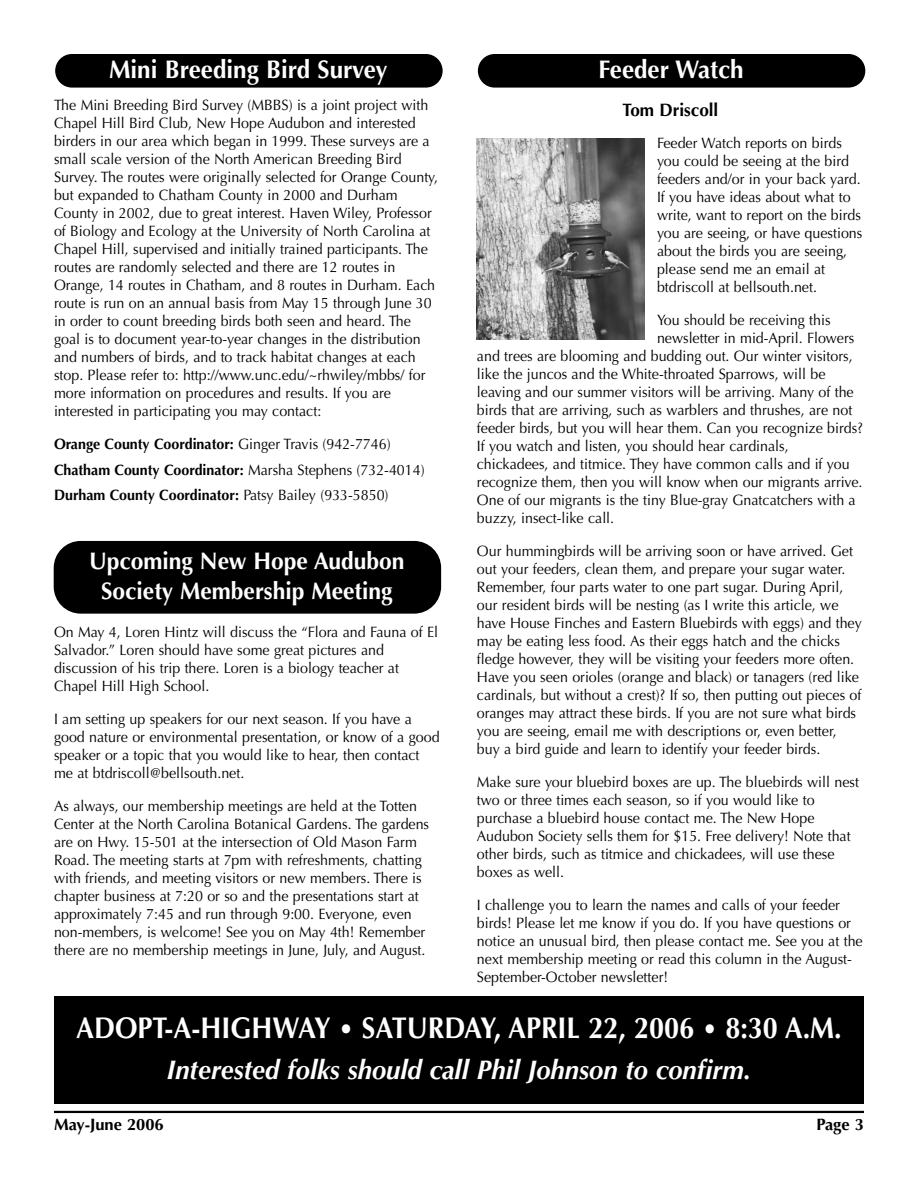
<style>
.page{position:relative;width:918px;height:1188px;background:#fff}
.page>*{position:absolute;margin:0;border:0;box-sizing:border-box;transform-origin:0 0}
.t1{font:700 30px "Optima";color:#fff;scale:.9 1}
.t2{font:italic 700 27px "Optima";color:#fff;scale:.95 1}
.t3{font:700 25.5px "Optima";color:#fff;scale:.95 1}
.t4{font:700 24px/30px "Optima";color:#fff;text-align:center;scale:.95 1}
.t5{font:700 18px "Optima";color:#000;scale:.95 1}
.t6{font:700 16.5px "Optima";color:#000}
.t7{font:15px/18px "Optima";color:#000;scale:.95 1}
.t8{font:700 15px/25.5px "Optima";color:#000;scale:.95 1}
.s1{font-weight:400}
.s2{font-size:27px}
</style>
<div class="page">
<hr style="left:54px;top:1111px;width:810px;height:2px;background:#000">
<div style="left:55px;top:54px;width:388px;height:34px;background:#000;border-radius:17px"></div>
<div style="left:478px;top:54px;width:387px;height:34px;background:#000;border-radius:17px"></div>
<div style="left:54px;top:541px;width:387px;height:73px;background:#000;border-radius:27px"></div>
<img style="left:477px;top:138px;width:168px;height:202px">
<div style="left:54px;top:996px;width:810px;height:108px;background:#000"></div>
<h3 class="t3" style="left:109px;top:59px;width:295px">Mini Breeding Bird Survey</h3>
<h3 class="t3" style="left:598px;top:59px;width:154px">Feeder Watch</h3>
<p class="t7" style="left:54px;top:98px;width:406px">The Mini Breeding Bird Survey (MBBS) is a joint project with Chapel Hill Bird Club, New Hope Audubon and interested birders in our area which began in 1999. These surveys are a small scale version of the North American Breeding Bird Survey. The routes were originally selected for Orange County, but expanded to Chatham County in 2000 and Durham County in 2002, due to great interest. Haven Wiley, Professor of Biology and Ecology at the University of North Carolina at Chapel Hill, supervised and initially trained participants. The routes are randomly selected and there are 12 routes in Orange, 14 routes in Chatham, and 8 routes in Durham. Each route is run on an annual basis from May 15 through June 30 in order to count breeding birds both seen and heard. The goal is to document year-to-year changes in the distribution and numbers of birds, and to track habitat changes at each stop. Please refer to: http://www.unc.edu/~rhwiley/mbbs/ for more information on procedures and results. If you are interested in participating you may contact:</p>
<p class="t8" style="left:54px;top:433px;width:392px">Orange County Coordinator: <span class="s1">Ginger Travis (942-7746)<br></span>Chatham County Coordinator: <span class="s1">Marsha Stephens (732-4014)<br></span>Durham County Coordinator: <span class="s1">Patsy Bailey (933-5850)</span></p>
<h3 class="t4" style="left:89px;top:548px;width:334px">Upcoming New Hope Audubon<br>Society Membership Meeting</h3>
<p class="t7" style="left:54px;top:624px;width:406px">On May 4, Loren Hintz will discuss the “Flora and Fauna of El Salvador.” Loren should have some great pictures and discussion of his trip there. Loren is a biology teacher at Chapel Hill High School.</p>
<p class="t7" style="left:54px;top:711px;width:407px">I am setting up speakers for our next season. If you have a good nature or environmental presentation, or know of a good speaker or a topic that you would like to hear, then contact me at btdriscoll@bellsouth.net.</p>
<p class="t7" style="left:54px;top:798px;width:396px">As always, our membership meetings are held at the Totten Center at the North Carolina Botanical Gardens. The gardens are on Hwy. 15-501 at the intersection of Old Mason Farm Road. The meeting starts at 7pm with refreshments, chatting with friends, and meeting visitors or new members. There is chapter business at 7:20 or so and the presentations start at approximately 7:45 and run through 9:00. Everyone, even non-members, is welcome! See you on May 4th! Remember there are no membership meetings in June, July, and August.</p>
<p class="t5" style="left:623px;top:103px;width:102px">Tom Driscoll</p>
<p class="t7" style="left:657px;top:135px;width:218px">Feeder Watch reports on birds you could be seeing at the bird feeders and/or in your back yard.<br>If you have ideas about what to write, want to report on the birds you are seeing, or have questions about the birds you are seeing, please send me an email at btdriscoll at bellsouth.net.</p>
<p class="t7" style="left:657px;top:312px;width:184px">You should be receiving this</p>
<p class="t7" style="left:657px;top:330px;width:209px">newsletter in mid-April. Flowers</p>
<p class="t7" style="left:477px;top:348px;width:397px">and trees are blooming and budding out. Our winter visitors,</p>
<p class="t7" style="left:477px;top:366px;width:368px">like the juncos and the White-throated Sparrows, will be</p>
<p class="t7" style="left:477px;top:384px;width:398px">leaving and our summer visitors will be arriving. Many of the</p>
<p class="t7" style="left:477px;top:402px;width:397px">birds that are arriving, such as warblers and thrushes, are not</p>
<p class="t7" style="left:477px;top:420px;width:408px">feeder birds, but you will hear them. Can you recognize birds?</p>
<p class="t7" style="left:477px;top:438px;width:330px">If you watch and listen, you should hear cardinals,</p>
<p class="t7" style="left:477px;top:456px;width:394px">chickadees, and titmice. They have common calls and if you</p>
<p class="t7" style="left:477px;top:474px;width:407px">recognize them, then you will know when our migrants arrive.</p>
<p class="t7" style="left:477px;top:492px;width:400px">One of our migrants is the tiny Blue-gray Gnatcatchers with a</p>
<p class="t7" style="left:477px;top:510px;width:146px">buzzy, insect-like call.</p>
<p class="t7" style="left:477px;top:543px;width:407px">Our hummingbirds will be arriving soon or have arrived. Get out your feeders, clean them, and prepare your sugar water.<br>Remember, four parts water to one part sugar. During April, our resident birds will be nesting (as I write this article, we have House Finches and Eastern Bluebirds with eggs) and they may be eating less food. As their eggs hatch and the chicks fledge however, they will be visiting your feeders more often.<br>Have you seen orioles (orange and black) or tanagers (red like cardinals, but without a crest)? If so, then putting out pieces of oranges may attract these birds. If you are not sure what birds you are seeing, email me with descriptions or, even better, buy a bird guide and learn to identify your feeder birds.</p>
<p class="t7" style="left:477px;top:774px;width:404px">Make sure your bluebird boxes are up. The bluebirds will nest two or three times each season, so if you would like to purchase a bluebird house contact me. The New Hope Audubon Society sells them for $15. Free delivery! Note that other birds, such as titmice and chickadees, will use these boxes as well.</p>
<p class="t7" style="left:477px;top:897px;width:408px">I challenge you to learn the names and calls of your feeder birds! Please let me know if you do. If you have questions or notice an unusual bird, then please contact me. See you at the next membership meeting or read this column in the August-September-October newsletter!</p>
<h1 class="t1" style="left:76px;top:1016px;width:852px">ADOPT-A-HIGHWAY <span class="s2">•</span> SATURDAY, APRIL 22, 2006 <span class="s2">•</span> 8:30 A.M.</h1>
<h2 class="t2" style="left:167px;top:1059px;width:616px">Interested folks should call Phil Johnson to confirm.</h2>
<p class="t6" style="left:54px;top:1117px;width:111px">May-June 2006</p>
<p class="t6" style="left:817px;top:1117px;width:49px">Page 3</p>
</div>
